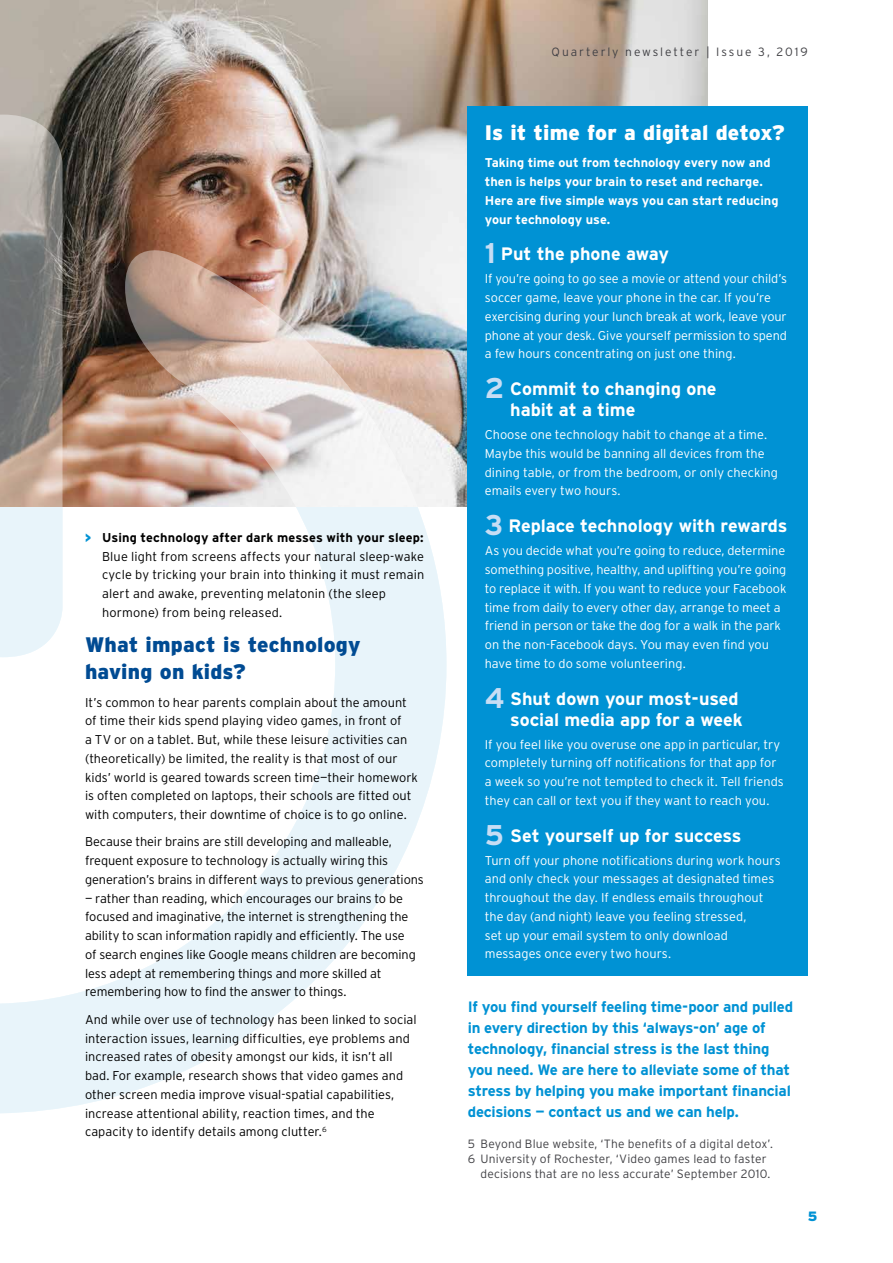
<style>
.page{position:relative;width:893px;height:1263px;background:#fff}
.page>*{position:absolute;margin:0;border:0;box-sizing:border-box;transform-origin:0 0}
.t1{font:900 21px/27px "Interstate";letter-spacing:.01em;color:#004b93}
.t2{font:900 21px "Interstate";letter-spacing:.005em;color:#fff}
.t3{font:700 18px/21px "Interstate";letter-spacing:-.005em;color:#fff}
.t4{font:700 15px/21px "Interstate";letter-spacing:-.015em;color:#0092d4}
.t5{font:900 13.5px "Interstate";color:#0092d4}
.t6{font:300 12.75px/18.8px "Interstate";letter-spacing:-.005em;color:#000}
.t7{font:300 12.75px/18.8px "Interstate";letter-spacing:-.005em;color:#fff}
.t8{font:700 12.75px/18.8px "Interstate";color:#fff}
.t9{font:300 12px "Interstate";letter-spacing:.015em;color:#414145}
.t10{font:300 12px "Interstate";letter-spacing:.16em;color:#414145}
.s1{font-weight:900;font-size:12px;color:#0092d4}
.s2{font-weight:700}
.s3{font-size:28.5px;color:#c7ddf4}
</style>
<div class="page">
<img style="left:0;top:0;width:708px;height:506px">
<div style="left:468px;top:106px;width:340px;height:869px;background:#0092d4"></div>
<svg style="left:0;top:231px;width:446px;height:882px"></svg>
<svg style="left:0;top:115px;width:63px;height:542px;background:#abaaa8"></svg>
<p class="t6" style="left:102px;top:528px;width:324px;text-indent:-17px"><span class="s1">&gt;</span> <span class="s2">Using technology after dark messes with your sleep:<br></span>Blue light from screens affects your natural sleep-wake cycle by tricking your brain into thinking it must remain alert and awake, preventing melatonin (the sleep hormone) from being released.</p>
<h1 class="t1" style="left:85px;top:631px;width:277px">What impact is technology having on kids?</h1>
<p class="t6" style="left:85px;top:693px;width:335px">It’s common to hear parents complain about the amount of time their kids spend playing video games, in front of<br>a TV or on a tablet. But, while these leisure activities can (theoretically) be limited, the reality is that most of our kids’ world is geared towards screen time—their homework is often completed on laptops, their schools are fitted out with computers, their downtime of choice is to go online.</p>
<p class="t6" style="left:85px;top:832px;width:340px">Because their brains are still developing and malleable, frequent exposure to technology is actually wiring this generation’s brains in different ways to previous generations</p>
<p class="t6" style="left:85px;top:889px;width:332px">— rather than reading, which encourages our brains to be focused and imaginative, the internet is strengthening the ability to scan information rapidly and efficiently. The use of search engines like Google means children are becoming less adept at remembering things and more skilled at remembering how to find the answer to things.</p>
<p class="t6" style="left:85px;top:1010px;width:333px">And while over use of technology has been linked to social interaction issues, learning difficulties, eye problems and increased rates of obesity amongst our kids, it isn’t all bad. For example, research shows that video games and other screen media improve visual-spatial capabilities, increase attentional ability, reaction times, and the capacity to identify details among clutter.<sup>6</sup></p>
<p class="t10" style="left:551px;top:45px;width:258px">Quarterly newsletter | Issue 3, 2019</p>
<h1 class="t2" style="left:485px;top:121px;width:302px">Is it time for a digital detox?</h1>
<p class="t8" style="left:485px;top:153px;width:295px">Taking time out from technology every now and then is helps your brain to reset and recharge.<br>Here are five simple ways you can start reducing your technology use.</p>
<h2 class="t3" style="left:485px;top:243px;width:186px"><span class="s3">1</span> Put the phone away</h2>
<p class="t7" style="left:485px;top:269px;width:304px">If you’re going to go see a movie or attend your child’s soccer game, leave your phone in the car. If you’re exercising during your lunch break at work, leave your phone at your desk. Give yourself permission to spend a few hours concentrating on just one thing.</p>
<h2 class="t3" style="left:510px;top:378px;width:208px;text-indent:-26px"><span class="s3">2</span> Commit to changing one habit at a time</h2>
<p class="t7" style="left:485px;top:425px;width:295px">Choose one technology habit to change at a time.<br>Maybe this would be banning all devices from the dining table, or from the bedroom, or only checking emails every two hours.</p>
<h2 class="t3" style="left:485px;top:515px;width:304px"><span class="s3">3</span> Replace technology with rewards</h2>
<p class="t7" style="left:485px;top:541px;width:303px">As you decide what you’re going to reduce, determine something positive, healthy, and uplifting you’re going to replace it with. If you want to reduce your Facebook time from daily to every other day, arrange to meet a friend in person or take the dog for a walk in the park on the non-Facebook days. You may even find you have time to do some volunteering.</p>
<h2 class="t3" style="left:485px;top:687px;width:259px;text-align:right"><span class="s3">4</span> Shut down your most-used social media app for a week</h2>
<p class="t7" style="left:485px;top:734px;width:301px">If you feel like you overuse one app in particular, try completely turning off notifications for that app for a week so you’re not tempted to check it. Tell friends they can call or text you if they want to reach you.</p>
<h2 class="t3" style="left:485px;top:824px;width:258px"><span class="s3">5</span> Set yourself up for success</h2>
<p class="t7" style="left:485px;top:850px;width:297px">Turn off your phone notifications during work hours and only check your messages at designated times throughout the day. If endless emails throughout the day (and night) leave you feeling stressed,<br>set up your email system to only download messages once every two hours.</p>
<p class="t4" style="left:468px;top:996px;width:327px">If you find yourself feeling time-poor and pulled in every direction by this ‘always-on’ age of technology, financial stress is the last thing you need. We are here to alleviate some of that stress by helping you make important financial decisions — contact us and we can help.</p>
<p class="t9" style="left:468px;top:1137px;width:307px">5 Beyond Blue website, ‘The benefits of a digital detox’.</p>
<p class="t9" style="left:468px;top:1152px;width:300px">6 University of Rochester, ‘Video games lead to faster</p>
<p class="t9" style="left:480px;top:1167px;width:291px">decisions that are no less accurate’ September 2010.</p>
<p class="t5" style="left:808px;top:1208px;width:11px">5</p>
</div>
